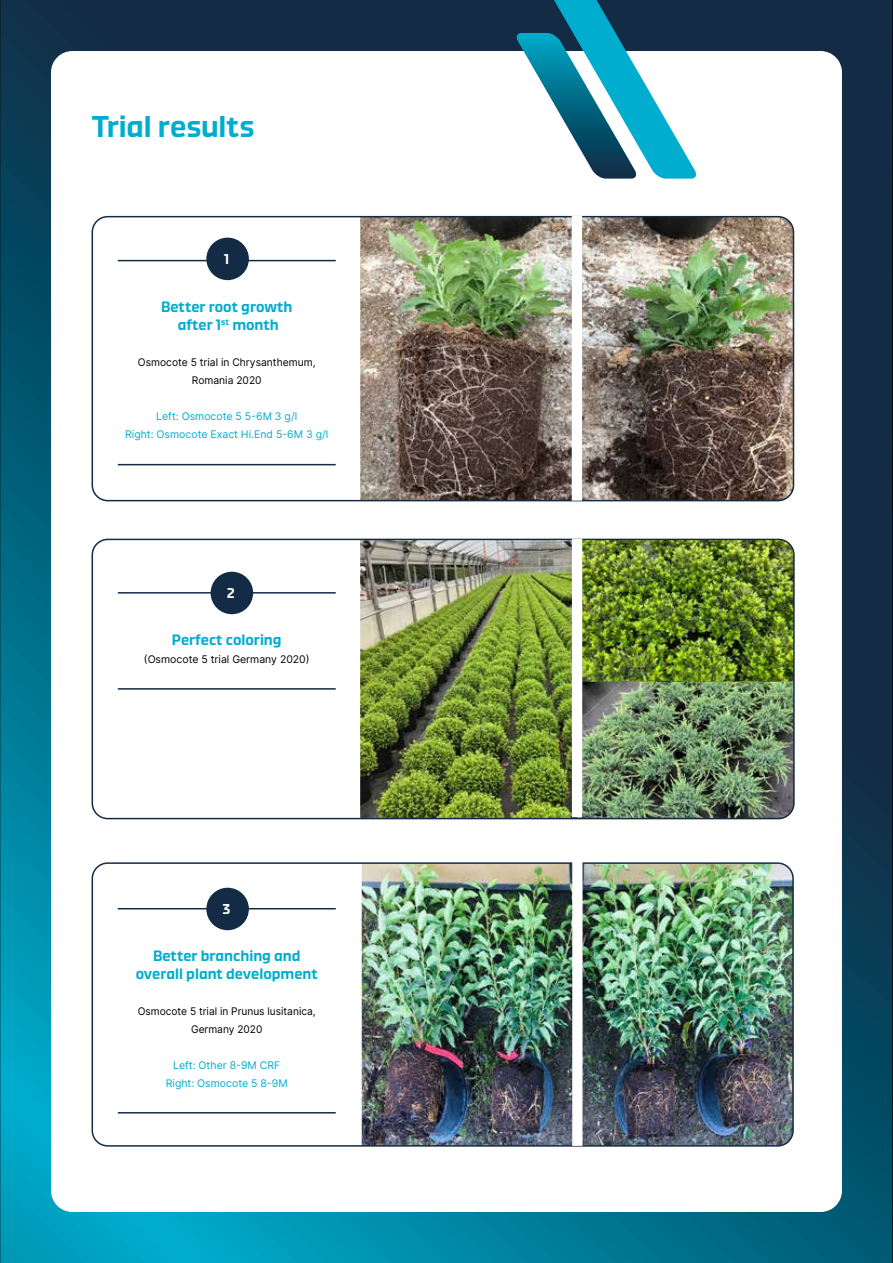
<style>
.page{position:relative;width:893px;height:1263px;background:#fff}
.page>*{position:absolute;margin:0;border:0;box-sizing:border-box;transform-origin:0 0}
.t1{font:500 30px "Demo";color:#00adce}
.t2{font:500 15px/18px "Demo";color:#00adce;text-align:center}
.t3{font:500 14.25px "Demo";color:#fff}
.t4{font:10.5px/18px "Inter";color:#000;text-align:center}
.t5{font:10.5px/18px "Inter";color:#00adce;text-align:center}
</style>
<div class="page">
<img style="left:0;top:0;width:893px;height:1263px">
<h1 class="t1" style="left:92px;top:108px;width:164px">Trial results</h1>
<h3 class="t3" style="left:224px;top:250px;width:6px">1</h3>
<h2 class="t2" style="left:161px;top:298px;width:133px">Better root growth after 1<sup>st</sup> month</h2>
<p class="t4" style="left:138px;top:353px;width:179px">Osmocote 5 trial in Chrysanthemum,<br>Romania 2020</p>
<p class="t5" style="left:125px;top:407px;width:205px">Left: Osmocote 5 5-6M 3 g/l<br>Right: Osmocote Exact Hi.End 5-6M 3 g/l</p>
<h3 class="t3" style="left:227px;top:584px;width:9px">2</h3>
<h2 class="t2" style="left:172px;top:630px;width:111px">Perfect coloring</h2>
<p class="t4" style="left:144px;top:649px;width:167px">(Osmocote 5 trial Germany 2020)</p>
<h3 class="t3" style="left:223px;top:900px;width:9px">3</h3>
<h2 class="t2" style="left:136px;top:946px;width:184px">Better branching and overall plant development</h2>
<p class="t4" style="left:138px;top:1001px;width:179px">Osmocote 5 trial in Prunus lusitanica,<br>Germany 2020</p>
<p class="t5" style="left:166px;top:1055px;width:123px">Left: Other 8-9M CRF<br>Right: Osmocote 5 8-9M</p>
</div>
